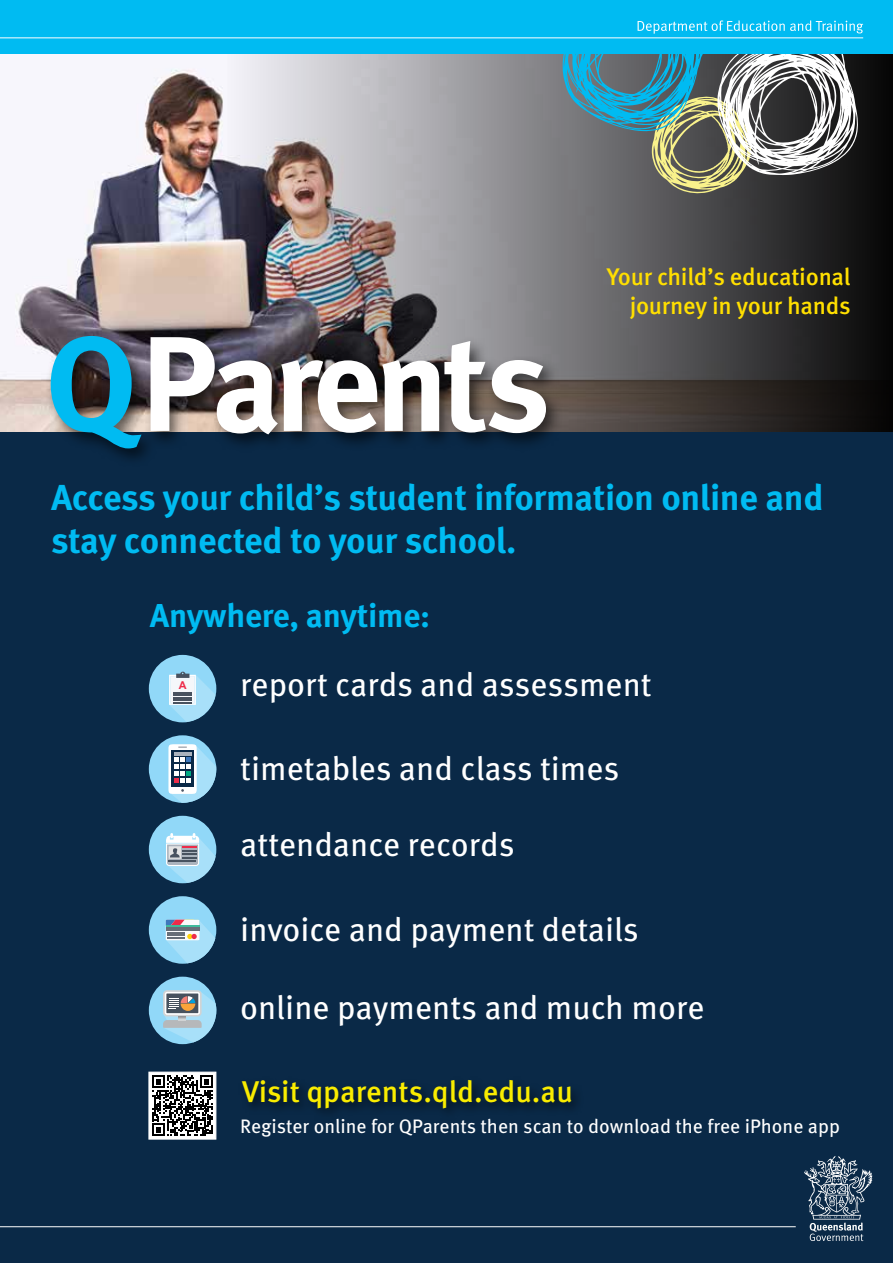
<style>
.page{position:relative;width:893px;height:1263px;background:#fff}
.page>*{position:absolute;margin:0;border:0;box-sizing:border-box;transform-origin:0 0}
.t1{font:134.85px "Meta Bold LF";letter-spacing:-.045em;color:#fff}
.t2{font:700 36px/43.2px "Meta OT";letter-spacing:-.01em;color:#00bbf2}
.t3{font:33px "Meta OT";color:#fff}
.t4{font:700 33px "Meta OT";letter-spacing:-.01em;color:#00bbf2}
.t5{font:500 30px "Meta OT";color:#f9ec00}
.t6{font:500 24px/28.8px "Meta OT";letter-spacing:-.01em;color:#ffdf00;text-align:right}
.t7{font:19.5px "Meta OT";color:#fff}
.t8{font:700 10.8px "Arial";color:#ed2c4a}
.s1{font-family:"Meta OT";font-weight:700;color:#00bbf2}
</style>
<div class="page">
<div style="left:0;top:431px;width:893px;height:832px;background:#0a2947"></div>
<div style="left:149px;top:816px;width:67px;height:67px;background:#91d8f8;border-radius:50%"></div>
<svg style="left:166px;top:833px;width:50px;height:50px"></svg>
<img style="left:0;top:53px;width:227px;height:378px">
<img style="left:227px;top:53px;width:666px;height:379px">
<svg style="left:563px;top:53px;width:295px;height:141px;background:#6e8182"></svg>
<div style="left:0;top:0;width:893px;height:53px;background:#00bbf2"></div>
<svg style="left:804px;top:1156px;width:68px;height:85px;background:#445b72"></svg>
<hr style="left:0;top:1226px;width:796px;height:1px;background:#fff">
<hr style="left:0;top:37px;width:863px;height:1px;background:#fff">
<svg style="left:638px;top:20px;width:225px;height:14px"></svg>
<div style="left:45px;top:331px;width:519px;height:136px;background:#000;opacity:.6"></div>
<div style="left:238px;top:1076px;width:346px;height:46px;background:#000;opacity:.63"></div>
<div style="left:149px;top:735px;width:67px;height:68px;background:#91d8f8;border-radius:50%"></div>
<svg style="left:168px;top:744px;width:49px;height:59px;background:#8babbf"></svg>
<div style="left:149px;top:655px;width:67px;height:67px;background:#91d8f8;border-radius:50%"></div>
<svg style="left:169px;top:672px;width:47px;height:50px"></svg>
<div style="left:149px;top:896px;width:67px;height:68px;background:#91d8f8;border-radius:50%"></div>
<svg style="left:166px;top:920px;width:49px;height:43px"></svg>
<div style="left:149px;top:977px;width:67px;height:67px;background:#91d8f8;border-radius:50%"></div>
<svg style="left:163px;top:990px;width:54px;height:52px;background:#96b2bf"></svg>
<div style="left:148px;top:1071px;width:68px;height:68px;background:#fff;border:1px solid #fff"></div>
<svg style="left:152px;top:1075px;width:61px;height:61px"></svg>
<h1 class="t1" style="left:45px;top:299px;width:507px"><span class="s1">Q</span>Parents</h1>
<p class="t6" style="left:607px;top:263px;width:245px">Your child’s educational journey in your hands</p>
<p class="t2" style="left:51px;top:476px;width:774px">Access your child’s student information online and stay connected to your school.</p>
<p class="t4" style="left:150px;top:594px;width:282px">Anywhere, anytime:</p>
<p class="t8" style="left:179px;top:678px;width:9px">A</p>
<p class="t3" style="left:240px;top:664px;width:413px">report cards and assessment</p>
<p class="t3" style="left:240px;top:747px;width:381px">timetables and class times</p>
<p class="t3" style="left:240px;top:824px;width:276px">attendance records</p>
<p class="t3" style="left:240px;top:908px;width:400px">invoice and payment details</p>
<p class="t3" style="left:240px;top:987px;width:466px">online payments and much more</p>
<p class="t5" style="left:242px;top:1073px;width:332px">Visit qparents.qld.edu.au</p>
<p class="t7" style="left:240px;top:1114px;width:601px">Register online for QParents then scan to download the free iPhone app</p>
</div>
